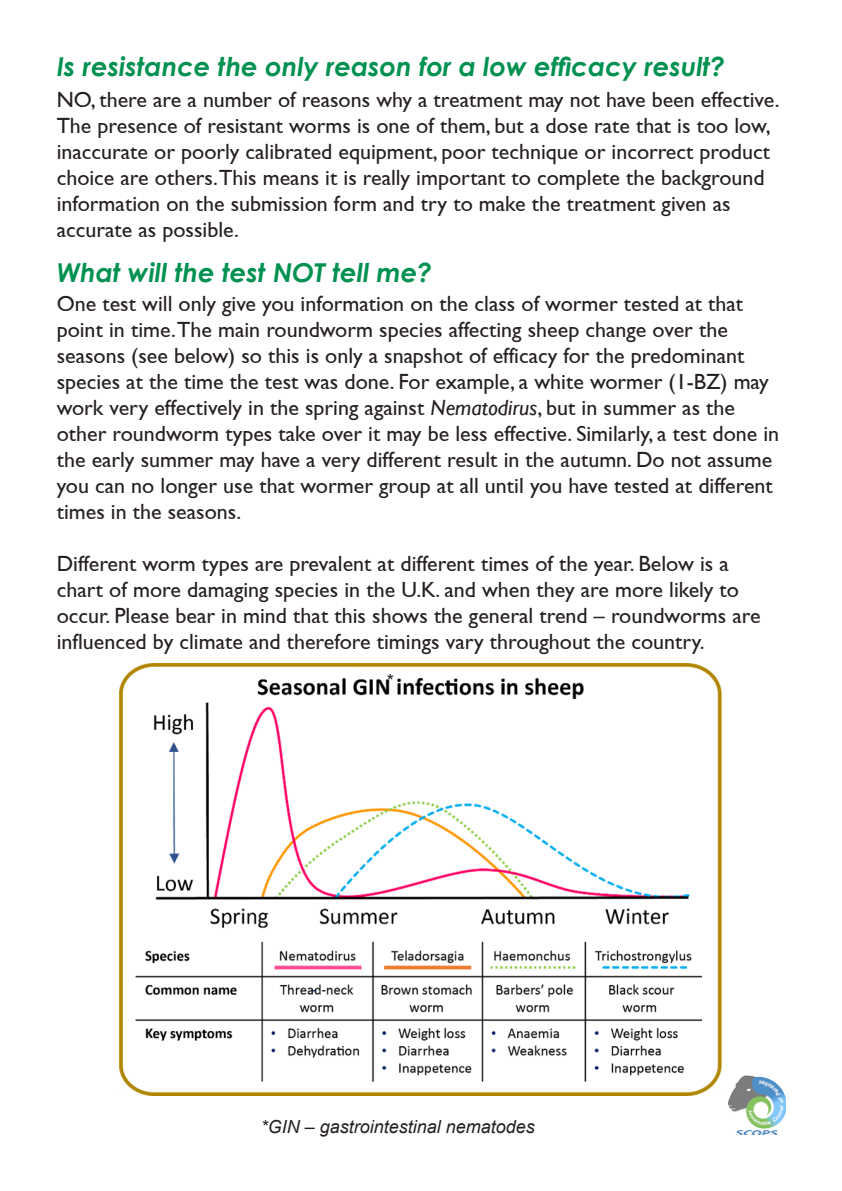
<style>
.page{position:relative;width:842px;height:1191px;background:#fff}
.page>*{position:absolute;margin:0;border:0;box-sizing:border-box;transform-origin:0 0}
.t1{font:italic 700 26px "Century Gothic";color:#009150}
.t2{font:22px/26px "Gill Sans";color:#262020}
.t3{font:italic 18px "Arial";color:#262020}
.s1{font-style:italic}
</style>
<div class="page">
<img style="left:729px;top:1076px;width:56px;height:58px">
<img style="left:119px;top:663px;width:603px;height:432px">
<p class="t1" style="left:57px;top:47px;width:670px">Is resistance the only reason for a low efficacy result?</p>
<p class="t2" style="left:57px;top:86px;width:724px">NO, there are a number of reasons why a treatment may not have been effective.<br>The presence of resistant worms is one of them, but a dose rate that is too low, inaccurate or poorly calibrated equipment, poor technique or incorrect product choice are others.This means it is really important to complete the background information on the submission form and try to make the treatment given as accurate as possible.</p>
<p class="t1" style="left:57px;top:253px;width:377px">What will the test NOT tell me?</p>
<p class="t2" style="left:57px;top:290px;width:724px">One test will only give you information on the class of wormer tested at that point in time.The main roundworm species affecting sheep change over the seasons (see below) so this is only a snapshot of efficacy for the predominant species at the time the test was done. For example, a white wormer (1-BZ) may work very effectively in the spring against <span class="s1">Nematodirus</span>, but in summer as the other roundworm types take over it may be less effective. Similarly, a test done in the early summer may have a very different result in the autumn. Do not assume you can no longer use that wormer group at all until you have tested at different times in the seasons.</p>
<p class="t2" style="left:57px;top:550px;width:705px">Different worm types are prevalent at different times of the year. Below is a chart of more damaging species in the U.K. and when they are more likely to occur. Please bear in mind that this shows the general trend – roundworms are influenced by climate and therefore timings vary throughout the country.</p>
<p class="t3" style="left:386px;top:668px;width:9px">*</p>
<p class="t3" style="left:261px;top:1115px;width:276px">*GIN – gastrointestinal nematodes</p>
</div>
